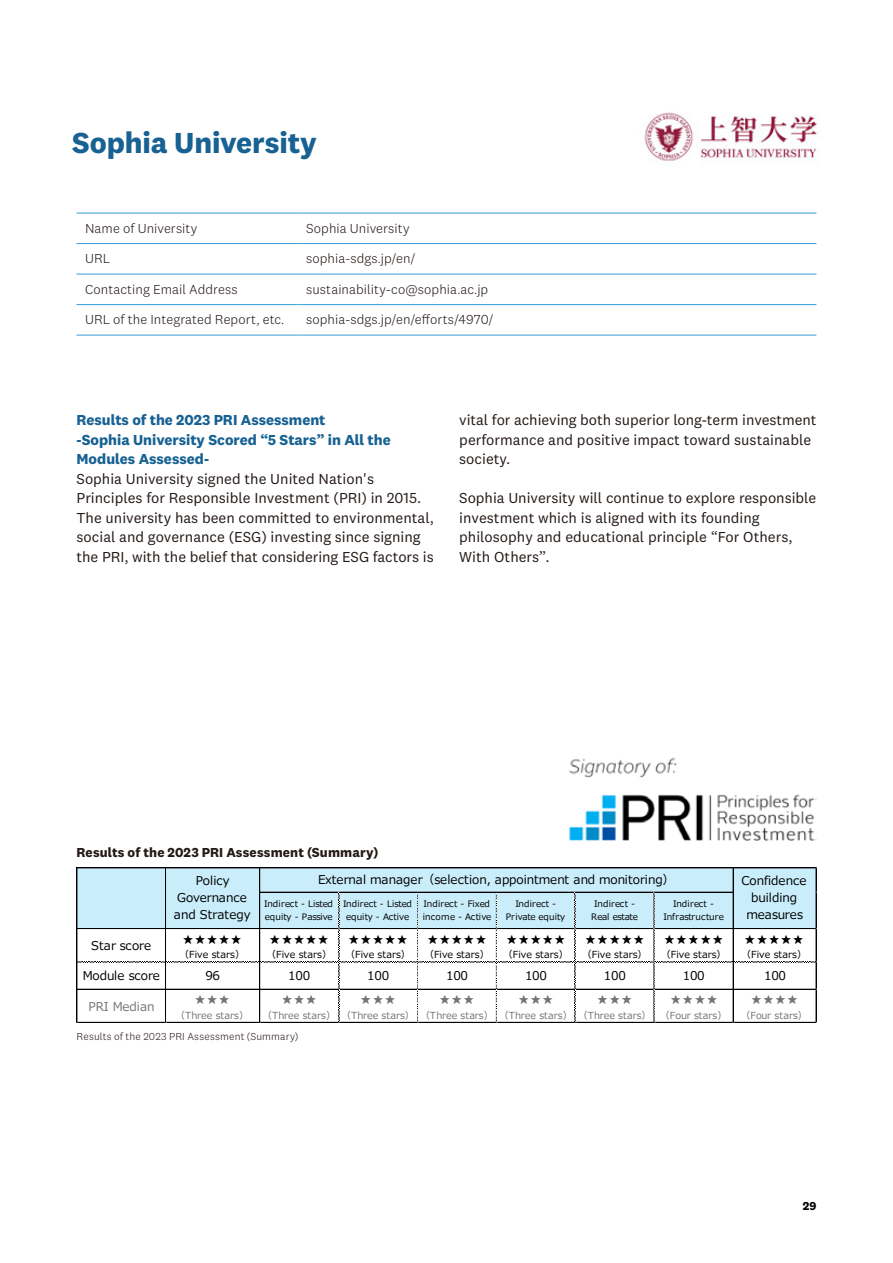
<style>
.page{position:relative;width:893px;height:1263px;background:#fff}
.page>*{position:absolute;margin:0;border:0;box-sizing:border-box;transform-origin:0 0}
.大学名{font:700 30px "National 2";letter-spacing:-.005em;color:#176193}
.各大学本文{font:15px/19.5px "National 2";color:#231916}
.各大学_タイトル10pt{font:700 15px/19.5px "National 2";color:#176193}
.表文字{font:300 13.5px "National 2";letter-spacing:.005em;color:#231916}
.写真キャプション{font:700 13.5px "National 2";letter-spacing:.01em;color:#231916}
.t1{font:12.15px/17px "Meiryo UI";letter-spacing:-.005em;color:#000;text-align:center}
.t2{font:12.15px "Meiryo UI";color:#747474}
.t3{font:12.15px "Meiryo UI";letter-spacing:.015em;color:#000}
.t4{font:700 12px "National 2";color:#000002}
.写真キャプション-2{font:300 10.5px "National 2";letter-spacing:.02em;color:#231916}
.t5{font:9.75px "Meiryo UI";color:#747474}
.t6{font:9.75px "Meiryo UI";color:#000}
.t7{font:8.85px/12.9px "Meiryo UI";letter-spacing:.015em;color:#000;text-align:center}
.t8{font:8.85px/12.9px "Meiryo UI";letter-spacing:-.015em;color:#000}
.t9{font:8.85px/12.9px "Meiryo UI";letter-spacing:-.02em;color:#000;text-align:center}
</style>
<div class="page">
<img style="left:644px;top:112px;width:173px;height:49px">
<hr style="left:77px;top:213px;width:221px;height:1px;background:#359fd6">
<hr style="left:298px;top:213px;width:518px;height:1px;background:#359fd6">
<hr style="left:77px;top:243px;width:221px;height:1px;background:#359fd6">
<hr style="left:298px;top:243px;width:518px;height:1px;background:#359fd6">
<hr style="left:77px;top:274px;width:221px;height:1px;background:#359fd6">
<hr style="left:298px;top:274px;width:518px;height:1px;background:#359fd6">
<hr style="left:77px;top:304px;width:221px;height:1px;background:#359fd6">
<hr style="left:298px;top:304px;width:518px;height:1px;background:#359fd6">
<hr style="left:77px;top:335px;width:221px;height:1px;background:#359fd6">
<hr style="left:298px;top:335px;width:518px;height:1px;background:#359fd6">
<div style="left:77px;top:868px;width:739px;height:61px;background:#caedfb"></div>
<hr style="left:77px;top:867px;width:739px;height:1px;background:#000">
<hr style="left:260px;top:892px;width:473px;height:1px;background:#000">
<hr style="left:338px;top:892px;width:1px;height:36px;background:#bfbfbf">
<hr style="left:417px;top:892px;width:1px;height:36px;background:#bfbfbf">
<hr style="left:496px;top:892px;width:1px;height:36px;background:#bfbfbf">
<hr style="left:575px;top:892px;width:1px;height:36px;background:#bfbfbf">
<hr style="left:654px;top:892px;width:1px;height:36px;background:#bfbfbf">
<hr style="left:77px;top:928px;width:739px;height:1px;background:#000">
<hr style="left:77px;top:961px;width:88px;height:1px;background:#bfbfbf">
<hr style="left:166px;top:961px;width:93px;height:1px;background:#bfbfbf">
<hr style="left:260px;top:961px;width:473px;height:1px;background:#bfbfbf">
<hr style="left:733px;top:961px;width:83px;height:1px;background:#bfbfbf">
<hr style="left:338px;top:929px;width:1px;height:60px;background:#bfbfbf">
<hr style="left:417px;top:929px;width:1px;height:60px;background:#bfbfbf">
<hr style="left:496px;top:929px;width:1px;height:60px;background:#bfbfbf">
<hr style="left:575px;top:929px;width:1px;height:60px;background:#bfbfbf">
<hr style="left:654px;top:929px;width:1px;height:60px;background:#bfbfbf">
<hr style="left:77px;top:989px;width:739px;height:1px;background:#000">
<hr style="left:77px;top:867px;width:1px;height:156px;background:#000">
<hr style="left:165px;top:868px;width:1px;height:155px;background:#000">
<hr style="left:259px;top:868px;width:1px;height:155px;background:#000">
<hr style="left:338px;top:989px;width:1px;height:33px;background:#bfbfbf">
<hr style="left:417px;top:989px;width:1px;height:33px;background:#bfbfbf">
<hr style="left:496px;top:989px;width:1px;height:33px;background:#bfbfbf">
<hr style="left:575px;top:989px;width:1px;height:33px;background:#bfbfbf">
<hr style="left:654px;top:989px;width:1px;height:33px;background:#bfbfbf">
<hr style="left:733px;top:868px;width:1px;height:155px;background:#000">
<hr style="left:77px;top:1022px;width:739px;height:1px;background:#000">
<hr style="left:816px;top:868px;width:1px;height:155px;background:#000">
<img style="left:569px;top:757px;width:248px;height:83px">
<p class="大学名" style="left:72px;top:124px;width:246px">Sophia University</p>
<p class="表文字" style="left:85px;top:220px;width:114px">Name of University</p>
<p class="表文字" style="left:306px;top:220px;width:105px">Sophia University</p>
<p class="表文字" style="left:85px;top:251px;width:27px">URL</p>
<p class="表文字" style="left:306px;top:251px;width:111px">sophia-sdgs.jp/en/</p>
<p class="表文字" style="left:85px;top:281px;width:154px">Contacting Email Address</p>
<p class="表文字" style="left:306px;top:281px;width:184px">sustainability-co@sophia.ac.jp</p>
<p class="表文字" style="left:85px;top:312px;width:201px">URL of the Integrated Report, etc.</p>
<p class="表文字" style="left:306px;top:312px;width:189px">sophia-sdgs.jp/en/efforts/4970/</p>
<p class="各大学_タイトル10pt" style="left:77px;top:410px;width:251px">Results of the 2023 PRI Assessment</p>
<p class="各大学_タイトル10pt" style="left:77px;top:429px;width:316px">-Sophia University Scored “5 Stars” in All the<br>Modules Assessed-</p>
<p class="各大学本文" style="left:77px;top:468px;width:359px">Sophia University signed the United Nation's Principles for Responsible Investment (PRI) in 2015.<br>The university has been committed to environmental, social and governance (ESG) investing since signing the PRI, with the belief that considering ESG factors is</p>
<p class="各大学本文" style="left:459px;top:410px;width:359px">vital for achieving both superior long-term investment performance and positive impact toward sustainable society.</p>
<p class="各大学本文" style="left:459px;top:488px;width:359px">Sophia University will continue to explore responsible investment which is aligned with its founding philosophy and educational principle “For Others, With Others”.</p>
<p class="写真キャプション" style="left:77px;top:844px;width:303px">Results of the 2023 PRI Assessment (Summary)</p>
<p class="t3" style="left:91px;top:937px;width:61px">Star score</p>
<p class="t1" style="left:174px;top:873px;width:78px">Policy<br>Governance and Strategy</p>
<p class="t1" style="left:318px;top:872px;width:358px">External manager（selection, appointment and monitoring）</p>
<p class="t1" style="left:742px;top:873px;width:66px">Confidence building measures</p>
<p class="t8" style="left:264px;top:898px;width:70px">Indirect - Listed equity - Passive</p>
<p class="t7" style="left:343px;top:898px;width:70px">Indirect - Listed equity - Active</p>
<p class="t7" style="left:423px;top:898px;width:70px;text-align:left">Indirect - Fixed income - Active</p>
<p class="t7" style="left:506px;top:898px;width:61px">Indirect -<br>Private equity</p>
<p class="t9" style="left:591px;top:898px;width:48px">Indirect -<br>Real estate</p>
<p class="t7" style="left:663px;top:898px;width:62px">Indirect -<br>Infrastructure</p>
<p class="t1" style="left:182px;top:931px;width:62px">★★★★★</p>
<p class="t6" style="left:180px;top:948px;width:67px">（Five stars）</p>
<p class="t1" style="left:269px;top:931px;width:62px">★★★★★</p>
<p class="t6" style="left:267px;top:948px;width:67px">（Five stars）</p>
<p class="t1" style="left:348px;top:931px;width:62px">★★★★★</p>
<p class="t6" style="left:345px;top:948px;width:67px">（Five stars）</p>
<p class="t1" style="left:427px;top:931px;width:62px">★★★★★</p>
<p class="t6" style="left:424px;top:948px;width:67px">（Five stars）</p>
<p class="t1" style="left:506px;top:931px;width:62px">★★★★★</p>
<p class="t6" style="left:503px;top:948px;width:67px">（Five stars）</p>
<p class="t1" style="left:585px;top:931px;width:62px">★★★★★</p>
<p class="t6" style="left:582px;top:948px;width:67px">（Five stars）</p>
<p class="t1" style="left:663px;top:931px;width:62px">★★★★★</p>
<p class="t6" style="left:661px;top:948px;width:67px">（Five stars）</p>
<p class="t1" style="left:744px;top:931px;width:62px">★★★★★</p>
<p class="t6" style="left:742px;top:948px;width:67px">（Five stars）</p>
<p class="t1" style="left:83px;top:968px;width:78px">Module score</p>
<p class="t1" style="left:205px;top:968px;width:16px">96</p>
<p class="t1" style="left:288px;top:968px;width:23px">100</p>
<p class="t1" style="left:367px;top:968px;width:23px">100</p>
<p class="t1" style="left:446px;top:968px;width:23px">100</p>
<p class="t1" style="left:525px;top:968px;width:23px">100</p>
<p class="t1" style="left:604px;top:968px;width:23px">100</p>
<p class="t1" style="left:683px;top:968px;width:23px">100</p>
<p class="t1" style="left:764px;top:968px;width:23px">100</p>
<p class="t2" style="left:89px;top:998px;width:68px">PRI Median</p>
<p class="t2" style="left:194px;top:991px;width:38px">★★★</p>
<p class="t5" style="left:176px;top:1008px;width:75px">（Three stars）</p>
<p class="t2" style="left:281px;top:991px;width:38px">★★★</p>
<p class="t5" style="left:263px;top:1008px;width:75px">（Three stars）</p>
<p class="t2" style="left:360px;top:991px;width:38px">★★★</p>
<p class="t5" style="left:341px;top:1008px;width:75px">（Three stars）</p>
<p class="t2" style="left:439px;top:991px;width:38px">★★★</p>
<p class="t5" style="left:420px;top:1008px;width:75px">（Three stars）</p>
<p class="t2" style="left:518px;top:991px;width:38px">★★★</p>
<p class="t5" style="left:499px;top:1008px;width:75px">（Three stars）</p>
<p class="t2" style="left:597px;top:991px;width:38px">★★★</p>
<p class="t5" style="left:578px;top:1008px;width:75px">（Three stars）</p>
<p class="t2" style="left:670px;top:991px;width:50px">★★★★</p>
<p class="t5" style="left:660px;top:1008px;width:68px">（Four stars）</p>
<p class="t2" style="left:750px;top:991px;width:50px">★★★★</p>
<p class="t5" style="left:741px;top:1008px;width:68px">（Four stars）</p>
<p class="写真キャプション-2" style="left:77px;top:1030px;width:223px">Results of the 2023 PRI Assessment (Summary)</p>
<p class="t4" style="left:803px;top:1198px;width:15px">29</p>
</div>
